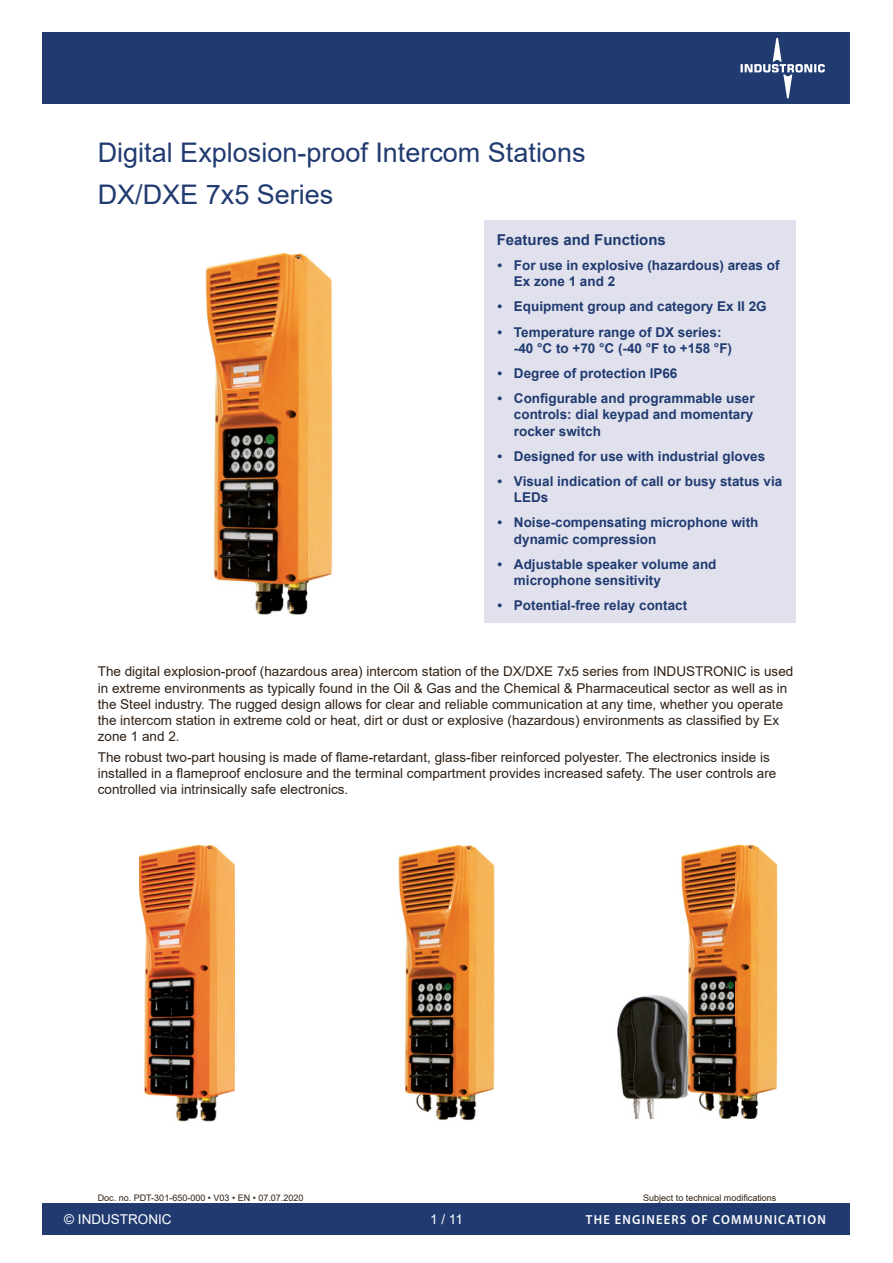
<style>
.page{position:relative;width:893px;height:1263px;background:#fff}
.page>*{position:absolute;margin:0;border:0;box-sizing:border-box;transform-origin:0 0}
.t1{font:27px/41.4px "Arial";color:#213b71}
.t2{font:700 15px "Arial";color:#213b71}
.t3{font:13.5px/16.2px "Arial";color:#2f2116}
.t4{font:700 13.5px/16.2px "Arial";color:#213b71}
.t5{font:13.5px "Arial";color:#fff}
.t6{font:600 13.2px "Myriad Pro";letter-spacing:.1em;color:#fff;scale:.95 1}
.t7{font:9px "Arial";color:#2f2116}
</style>
<div class="page">
<div style="left:43px;top:1203px;width:807px;height:32px;background:#213b71"></div>
<div style="left:43px;top:32px;width:807px;height:72px;background:#213b71"></div>
<svg style="left:740px;top:38px;width:85px;height:61px"></svg>
<div style="left:484px;top:220px;width:311px;height:403px;background:#e0e1ed"></div>
<img style="left:206px;top:253px;width:126px;height:361px">
<img style="left:139px;top:845px;width:96px;height:276px">
<img style="left:399px;top:845px;width:95px;height:276px">
<img style="left:617px;top:845px;width:161px;height:273px">
<h1 class="t1" style="left:98px;top:132px;width:489px">Digital Explosion-proof Intercom Stations<br>DX/DXE 7x5 Series</h1>
<p class="t2" style="left:497px;top:231px;width:171px">Features and Functions</p>
<p class="t4" style="left:514px;top:257px;width:267px;text-indent:-16px">• For use in explosive (hazardous) areas of<br>Ex zone 1 and 2</p>
<p class="t4" style="left:497px;top:299px;width:271px">• Equipment group and category Ex II 2G</p>
<p class="t4" style="left:514px;top:324px;width:220px;text-indent:-16px">• Temperature range of DX series: -40 °C to +70 °C (-40 °F to +158 °F)</p>
<p class="t4" style="left:497px;top:365px;width:182px">• Degree of protection IP66</p>
<p class="t4" style="left:514px;top:390px;width:242px;text-align:justify;text-indent:-16px">• Configurable and programmable user controls: dial keypad and momentary rocker switch</p>
<p class="t4" style="left:497px;top:448px;width:269px">• Designed for use with industrial gloves</p>
<p class="t4" style="left:514px;top:473px;width:270px;text-indent:-16px">• Visual indication of call or busy status via<br>LEDs</p>
<p class="t4" style="left:514px;top:515px;width:246px;text-indent:-16px">• Noise-compensating microphone with dynamic compression</p>
<p class="t4" style="left:514px;top:556px;width:204px;text-indent:-16px">• Adjustable speaker volume and microphone sensitivity</p>
<p class="t4" style="left:497px;top:597px;width:191px">• Potential-free relay contact</p>
<p class="t3" style="left:98px;top:664px;width:697px">The digital explosion-proof (hazardous area) intercom station of the DX/DXE 7x5 series from INDUSTRONIC is used in extreme environments as typically found in the Oil &amp; Gas and the Chemical &amp; Pharmaceutical sector as well as in the Steel industry. The rugged design allows for clear and reliable communication at any time, whether you operate the intercom station in extreme cold or heat, dirt or dust or explosive (hazardous) environments as classified by Ex zone 1 and 2.</p>
<p class="t3" style="left:98px;top:749px;width:680px">The robust two-part housing is made of flame-retardant, glass-fiber reinforced polyester. The electronics inside is installed in a flameproof enclosure and the terminal compartment provides increased safety. The user controls are controlled via intrinsically safe electronics.</p>
<p class="t7" style="left:98px;top:1193px;width:207px">Doc. no. PDT-301-650-000 • V03 • EN • 07.07.2020</p>
<p class="t7" style="left:643px;top:1193px;width:135px">Subject to technical modifications</p>
<p class="t5" style="left:64px;top:1211px;width:109px">© INDUSTRONIC</p>
<p class="t5" style="left:430px;top:1211px;width:34px">1 / 11</p>
<p class="t6" style="left:586px;top:1212px;width:254px">THE ENGINEERS OF COMMUNICATION</p>
</div>
